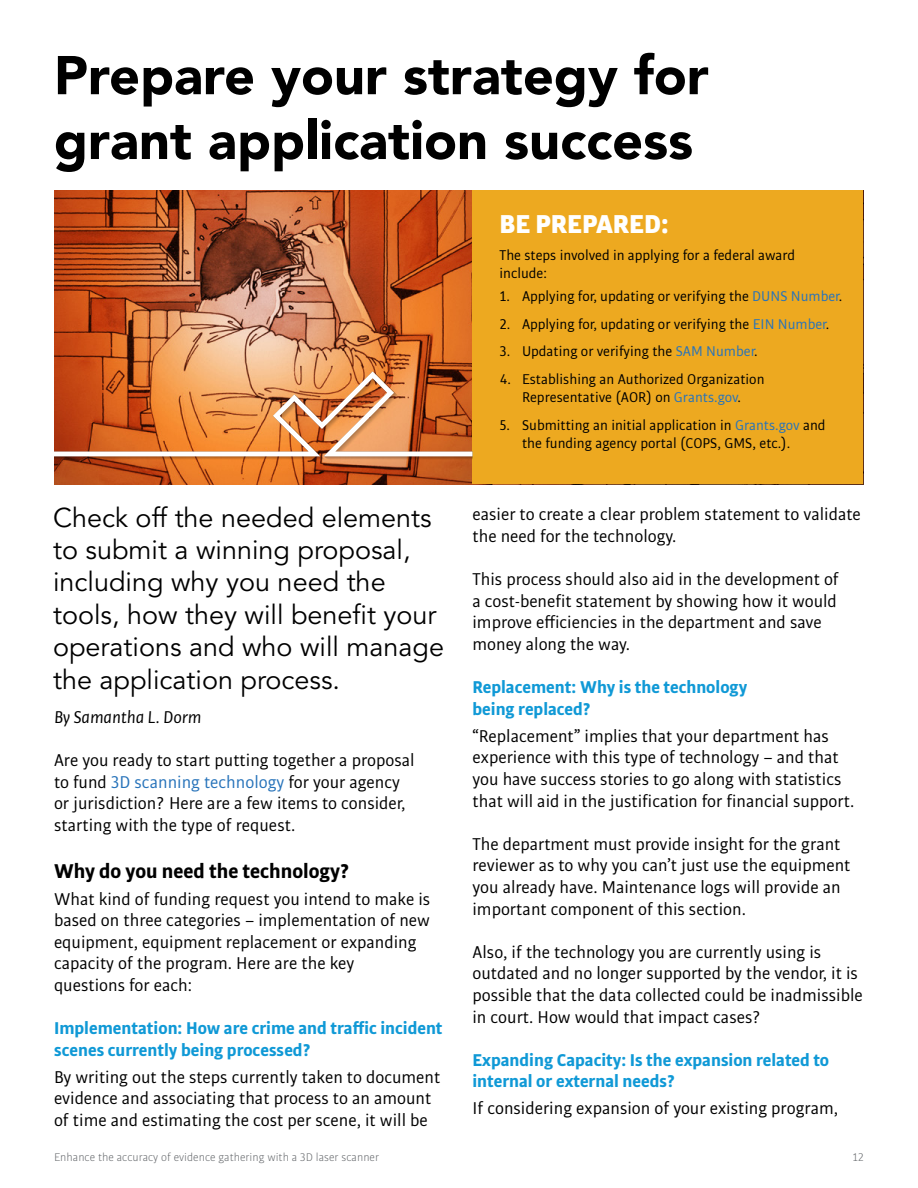
<style>
.page{position:relative;width:918px;height:1188px;background:#fff}
.page>*{position:absolute;margin:0;border:0;box-sizing:border-box;transform-origin:0 0}
.t1{font:900 54px/64.8px "Avenir LT Std";color:#000}
.t2{font:900 27.3px "Bulo";color:#fff}
.t3{font:27px/32.4px "Avenir LT Std";color:#000}
.t4{font:700 21px "Bulo";color:#000}
.t5{font:18px/21.6px "Bulo";color:#000}
.t6{font:700 18px/21.6px "Bulo";color:#1099d6}
.t7{font:italic 18px "Bulo";color:#000}
.t8{font:14.85px/17.9px "Bulo";color:#000}
.t9{font:300 12px "Bulo";color:#63666a}
.s1{color:#2773ba}
</style>
<div class="page">
<img style="left:54px;top:191px;width:810px;height:293px">
<div style="left:472px;top:191px;width:391px;height:293px;background:#eda920"></div>
<img style="left:54px;top:371px;width:419px;height:89px">
<h1 class="t1" style="left:54px;top:43px;width:656px">Prepare your strategy for grant application success</h1>
<h2 class="t2" style="left:500px;top:206px;width:171px">BE PREPARED:</h2>
<h3 class="t3" style="left:53px;top:502px;width:393px">Check off the needed elements to submit a winning proposal, including why you need the tools, how they will benefit your operations and who will manage the application process.</h3>
<p class="t7" style="left:54px;top:706px;width:149px">By Samantha L. Dorm</p>
<p class="t5" style="left:54px;top:749px;width:362px">Are you ready to start putting together a proposal to fund <span class="s1">3D scanning technology</span> for your agency or jurisdiction? Here are a few items to consider, starting with the type of request.</p>
<p class="t4" style="left:54px;top:857px;width:298px">Why do you need the technology?</p>
<p class="t5" style="left:54px;top:888px;width:378px">What kind of funding request you intend to make is based on three categories – implementation of new equipment, equipment replacement or expanding capacity of the program. Here are the key<br>questions for each:</p>
<p class="t6" style="left:54px;top:1017px;width:390px">Implementation: How are crime and traffic incident scenes currently being processed?</p>
<p class="t5" style="left:54px;top:1066px;width:388px">By writing out the steps currently taken to document evidence and associating that process to an amount of time and estimating the cost per scene, it will be</p>
<p class="t8" style="left:500px;top:246px;width:297px">The steps involved in applying for a federal award include:</p>
<p class="t8" style="left:500px;top:287px;width:344px">1. Applying for, updating or verifying the <span class="s1">DUNS Number</span>.</p>
<p class="t8" style="left:500px;top:315px;width:331px">2. Applying for, updating or verifying the <span class="s1">EIN Number</span>.</p>
<p class="t8" style="left:500px;top:342px;width:260px">3. Updating or verifying the <span class="s1">SAM Number</span>.</p>
<p class="t8" style="left:500px;top:370px;width:266px;text-align:center">4. Establishing an Authorized Organization<br>Representative (AOR) on <span class="s1">Grants.gov</span>.</p>
<p class="t8" style="left:522px;top:416px;width:305px;text-indent:-22px">5. Submitting an initial application in <span class="s1">Grants.gov</span> and the funding agency portal (COPS, GMS, etc.).</p>
<p class="t5" style="left:472px;top:503px;width:390px">easier to create a clear problem statement to validate the need for the technology.</p>
<p class="t5" style="left:472px;top:568px;width:368px">This process should also aid in the development of a cost-benefit statement by showing how it would improve efficiencies in the department and save money along the way.</p>
<p class="t6" style="left:472px;top:676px;width:276px">Replacement: Why is the technology being replaced?</p>
<p class="t5" style="left:472px;top:725px;width:383px">“Replacement” implies that your department has experience with this type of technology – and that you have success stories to go along with statistics that will aid in the justification for financial support.</p>
<p class="t5" style="left:472px;top:833px;width:380px">The department must provide insight for the grant reviewer as to why you can’t just use the equipment you already have. Maintenance logs will provide an important component of this section.</p>
<p class="t5" style="left:472px;top:941px;width:392px">Also, if the technology you are currently using is outdated and no longer supported by the vendor, it is possible that the data collected could be inadmissible in court. How would that impact cases?</p>
<p class="t6" style="left:472px;top:1049px;width:358px">Expanding Capacity: Is the expansion related to internal or external needs?</p>
<p class="t5" style="left:472px;top:1097px;width:367px">If considering expansion of your existing program,</p>
<p class="t9" style="left:54px;top:1150px;width:327px">Enhance the accuracy of evidence gathering with a 3D laser scanner</p>
<p class="t9" style="left:853px;top:1150px;width:13px">12</p>
</div>
